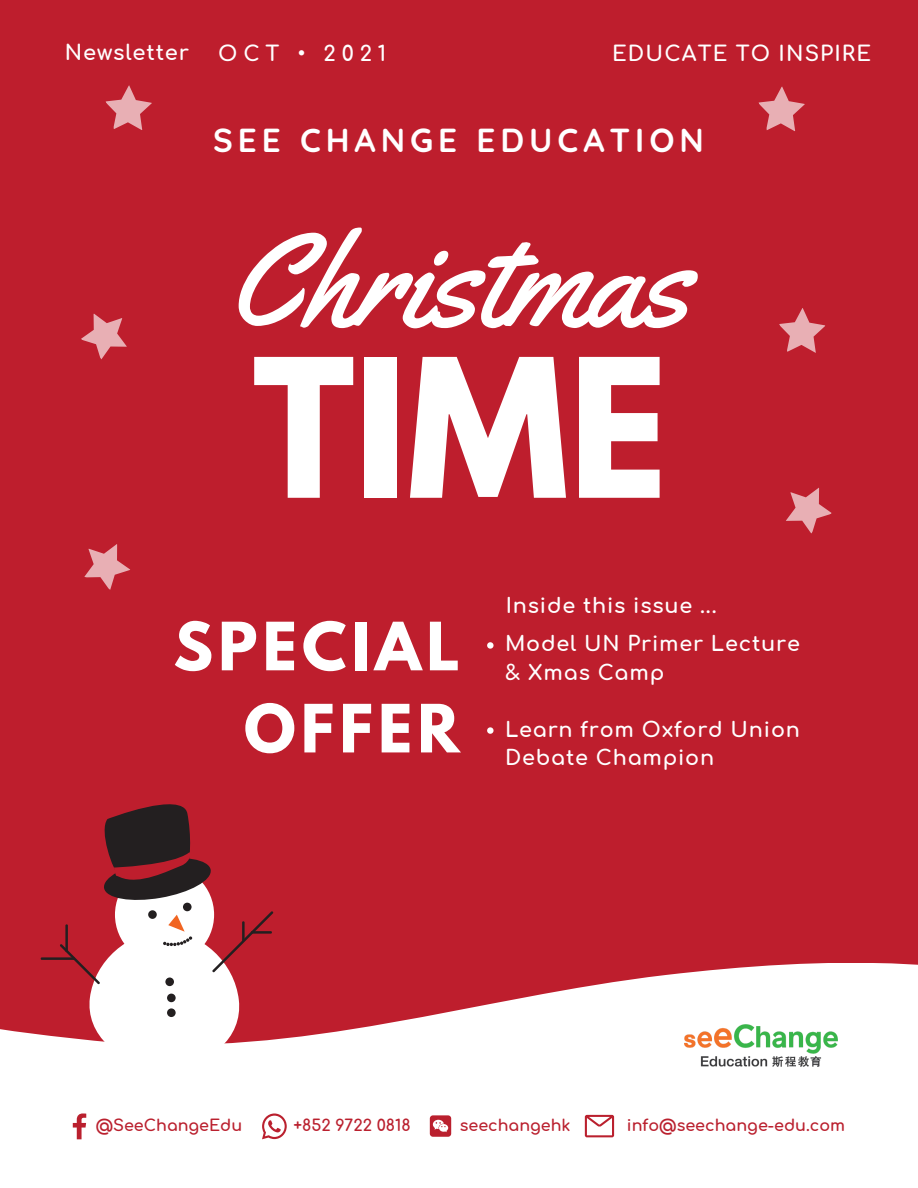
<style>
.page{position:relative;width:918px;height:1188px;background:#be1e2d}
.page>*{position:absolute;margin:0;border:0;box-sizing:border-box;transform-origin:0 0}
.t1{font:700 170.85px "League Spartan";color:#fff}
.t2{font:132.75px "Yellowtail";color:#fff}
.t3{font:700 58.95px/82.2px "League Spartan";letter-spacing:.09em;color:#fff;text-align:right}
.t4{font:700 33.15px "Quicksand";letter-spacing:.15em;color:#fff}
.t5{font:700 21px "Comfortaa";letter-spacing:.055em;color:#fff}
.t6{font:700 20.7px/28.3px "Comfortaa";letter-spacing:.04em;color:#fff}
.t7{font:700 15.9px "Comfortaa";color:#ba202e}
</style>
<div class="page">
<svg style="left:0;top:964px;width:918px;height:223px;background:#f6e2e4"></svg>
<div style="left:115px;top:865px;width:99px;height:99px;background:#fff;border-radius:50%"></div>
<svg style="left:104px;top:804px;width:108px;height:99px"></svg>
<div style="left:183px;top:903px;width:9px;height:8px;background:#231f20;border-radius:50%"></div>
<svg style="left:59px;top:911px;width:214px;height:155px"></svg>
<hr style="left:41px;top:957px;width:34px;height:3px;background:#231f20;border-radius:2px">
<hr style="left:65px;top:924px;width:3px;height:29px;background:#231f20;border-radius:2px">
<div style="left:165px;top:978px;width:9px;height:8px;background:#231f20;border-radius:50%"></div>
<div style="left:167px;top:994px;width:9px;height:8px;background:#231f20;border-radius:50%"></div>
<div style="left:167px;top:1008px;width:9px;height:9px;background:#231f20;border-radius:50%"></div>
<svg style="left:84px;top:544px;width:46px;height:46px"></svg>
<svg style="left:786px;top:487px;width:46px;height:47px"></svg>
<svg style="left:105px;top:85px;width:47px;height:45px"></svg>
<svg style="left:81px;top:313px;width:46px;height:47px"></svg>
<svg style="left:758px;top:86px;width:47px;height:45px"></svg>
<svg style="left:779px;top:308px;width:46px;height:45px"></svg>
<svg style="left:487px;top:642px;width:7px;height:7px"></svg>
<svg style="left:487px;top:727px;width:7px;height:7px"></svg>
<img style="left:685px;top:1024px;width:153px;height:42px">
<svg style="left:73px;top:1113px;width:13px;height:26px"></svg>
<svg style="left:262px;top:1113px;width:25px;height:26px"></svg>
<svg style="left:430px;top:1115px;width:21px;height:22px"></svg>
<svg style="left:585px;top:1115px;width:29px;height:22px"></svg>
<p class="t5" style="left:65px;top:42px;width:126px">Newsletter</p>
<p class="t5" style="left:218px;top:43px;width:170px">OCT • 2021</p>
<p class="t5" style="left:612px;top:43px;width:260px">EDUCATE TO INSPIRE</p>
<p class="t4" style="left:213px;top:119px;width:492px">SEE CHANGE EDUCATION</p>
<p class="t2" style="left:228px;top:197px;width:463px">Christmas</p>
<p class="t1" style="left:253px;top:344px;width:416px">TIME</p>
<p class="t3" style="left:173px;top:613px;width:288px">SPECIAL<br>OFFER</p>
<p class="t6" style="left:506px;top:592px;width:212px">Inside this issue ...</p>
<p class="t6" style="left:505px;top:631px;width:297px">Model UN Primer Lecture &amp; Xmas Camp</p>
<p class="t6" style="left:505px;top:716px;width:297px">Learn from Oxford Union<br>Debate Champion</p>
<p class="t7" style="left:96px;top:1117px;width:148px">@SeeChangeEdu</p>
<p class="t7" style="left:293px;top:1117px;width:119px">+852 9722 0818</p>
<p class="t7" style="left:460px;top:1117px;width:112px">seechangehk</p>
<p class="t7" style="left:627px;top:1117px;width:220px">info@seechange-edu.com</p>
</div>
